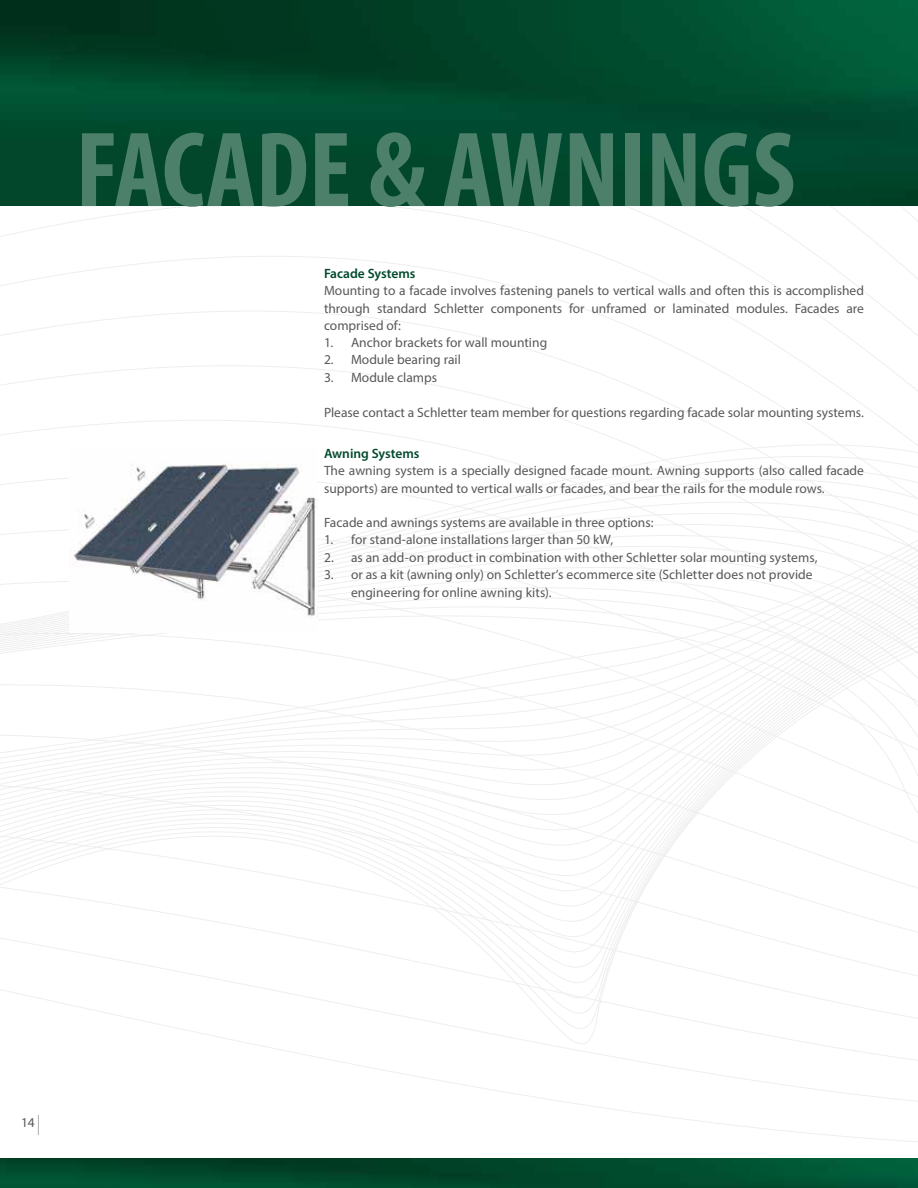
<style>
.page{position:relative;width:918px;height:1188px;background:#fff}
.page>*{position:absolute;margin:0;border:0;box-sizing:border-box;transform-origin:0 0}
.t1{font:700 condensed 108px "Myriad Pro";color:#4d806b}
.t2{font:13.5px/17.2px "Myriad Pro";color:#58585a}
.t3{font:600 13.5px "Myriad Pro";color:#00492c}
.s1{font-size:20.25px}
</style>
<div class="page">
<svg style="left:262px;top:1046px;width:656px;height:96px"></svg>
<svg style="left:0;top:612px;width:918px;height:377px"></svg>
<img style="left:0;top:0;width:918px;height:206px">
<img style="left:0;top:1158px;width:918px;height:30px">
<img style="left:70px;top:463px;width:248px;height:169px">
<h1 class="t1" style="left:76px;top:103px;width:721px">FACADE &amp; AWNINGS</h1>
<p class="t3" style="left:324px;top:265px;width:93px">Facade Systems</p>
<p class="t2" style="left:324px;top:282px;width:542px;text-align:justify">Mounting to a facade involves fastening panels to vertical walls and often this is accomplished through standard Schletter components for unframed or laminated modules. Facades are comprised of:</p>
<p class="t2" style="left:324px;top:334px;width:225px">1. Anchor brackets for wall mounting</p>
<p class="t2" style="left:324px;top:351px;width:138px">2. Module bearing rail</p>
<p class="t2" style="left:324px;top:369px;width:115px">3. Module clamps</p>
<p class="t2" style="left:324px;top:403px;width:541px">Please contact a Schletter team member for questions regarding facade solar mounting systems.</p>
<p class="t3" style="left:324px;top:445px;width:97px">Awning Systems</p>
<p class="t2" style="left:324px;top:462px;width:541px">The awning system is a specially designed facade mount. Awning supports (also called facade supports) are mounted to vertical walls or facades, and bear the rails for the module rows.</p>
<p class="t2" style="left:324px;top:514px;width:331px">Facade and awnings systems are available in three options:</p>
<p class="t2" style="left:324px;top:531px;width:291px">1. for stand-alone installations larger than 50 kW,</p>
<p class="t2" style="left:324px;top:548px;width:495px">2. as an add-on product in combination with other Schletter solar mounting systems,</p>
<p class="t2" style="left:351px;top:565px;width:463px;line-height:18px;text-indent:-27px">3. or as a kit (awning only) on Schletter’s ecommerce site (Schletter does not provide engineering for online awning kits).</p>
<p class="t2" style="left:21px;top:1114px;width:20px">14 <span class="s1">|</span></p>
</div>
